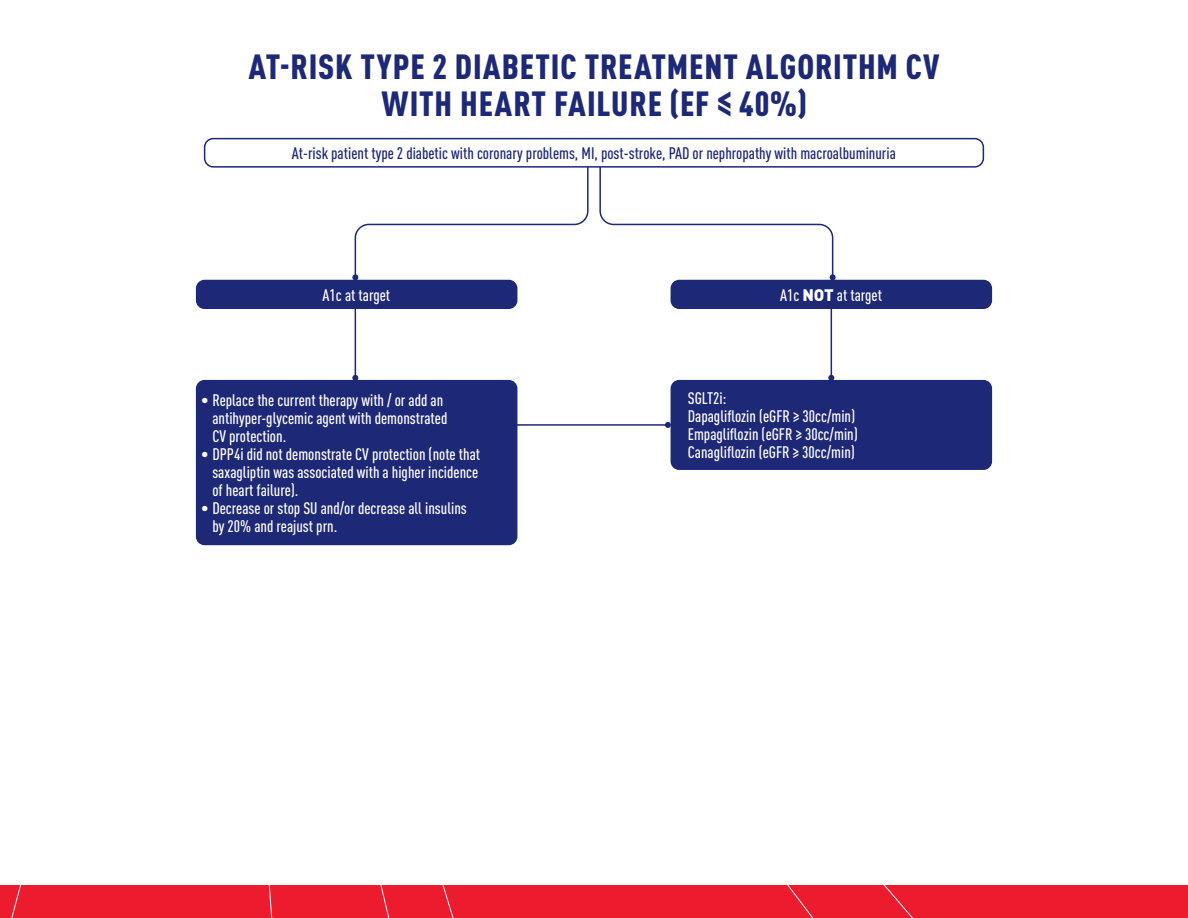
<style>
.page{position:relative;width:1188px;height:918px;background:#fff}
.page>*{position:absolute;margin:0;border:0;box-sizing:border-box;transform-origin:0 0}
.t1{font:900 condensed 34.5px/36.6px "DINOT";letter-spacing:.025em;color:#1d2877;text-align:center}
.t2{font:500 condensed 16.5px/18px "DINOT";color:#fff}
.t3{font:500 condensed 16.5px "DINOT";color:#1d2877}
.s1{font-weight:900;font-stretch:normal}
</style>
<div class="page">
<div style="left:0;top:886px;width:1188px;height:32px;background:#ed1b2e"></div>
<svg style="left:11px;top:886px;width:902px;height:32px"></svg>
<svg style="left:352px;top:168px;width:237px;height:112px"></svg>
<svg style="left:599px;top:168px;width:237px;height:112px"></svg>
<div style="left:671px;top:380px;width:321px;height:90px;background:#1d2877;border-radius:9px"></div>
<div style="left:196px;top:380px;width:321px;height:165px;background:#1d2877;border-radius:9px"></div>
<hr style="left:355px;top:304px;width:1px;height:74px;background:#1d2877">
<svg style="left:352px;top:375px;width:6px;height:5px"></svg>
<hr style="left:831px;top:304px;width:1px;height:74px;background:#1d2877">
<svg style="left:828px;top:375px;width:6px;height:5px"></svg>
<hr style="left:438px;top:424px;width:230px;height:2px;background:#1d2877">
<svg style="left:665px;top:422px;width:6px;height:6px"></svg>
<div style="left:196px;top:280px;width:321px;height:29px;background:#1d2877;border-radius:9px"></div>
<div style="left:671px;top:280px;width:321px;height:29px;background:#1d2877;border-radius:9px"></div>
<div style="left:204px;top:138px;width:780px;height:30px;border:2px solid #1d2877;border-radius:9px"></div>
<h1 class="t1" style="left:248px;top:48px;width:693px">AT-RISK TYPE 2 DIABETIC TREATMENT ALGORITHM CV<br>WITH HEART FAILURE (EF ≤ 40%)</h1>
<p class="t3" style="left:292px;top:143px;width:605px">At-risk patient type 2 diabetic with coronary problems, MI, post-stroke, PAD or nephropathy with macroalbuminuria</p>
<p class="t2" style="left:323px;top:286px;width:69px">A1c at target</p>
<p class="t2" style="left:780px;top:286px;width:103px">A1c <span class="s1">NOT</span> at target</p>
<p class="t2" style="left:212px;top:391px;width:237px;text-indent:-11px">• Replace the current therapy with / or add an antihyper-glycemic agent with demonstrated<br>CV protection.</p>
<p class="t2" style="left:212px;top:445px;width:269px;text-align:justify;text-indent:-11px">• DPP4i did not demonstrate CV protection (note that saxagliptin was associated with a higher incidence of heart failure).</p>
<p class="t2" style="left:212px;top:499px;width:256px;text-indent:-11px">• Decrease or stop SU and/or decrease all insulins by 20% and reajust prn.</p>
<p class="t2" style="left:688px;top:389px;width:171px">SGLT2i:<br>Dapagliflozin (eGFR ≥ 30cc/min)<br>Empagliflozin (eGFR ≥ 30cc/min)<br>Canagliflozin (eGFR ≥ 30cc/min)</p>
</div>
